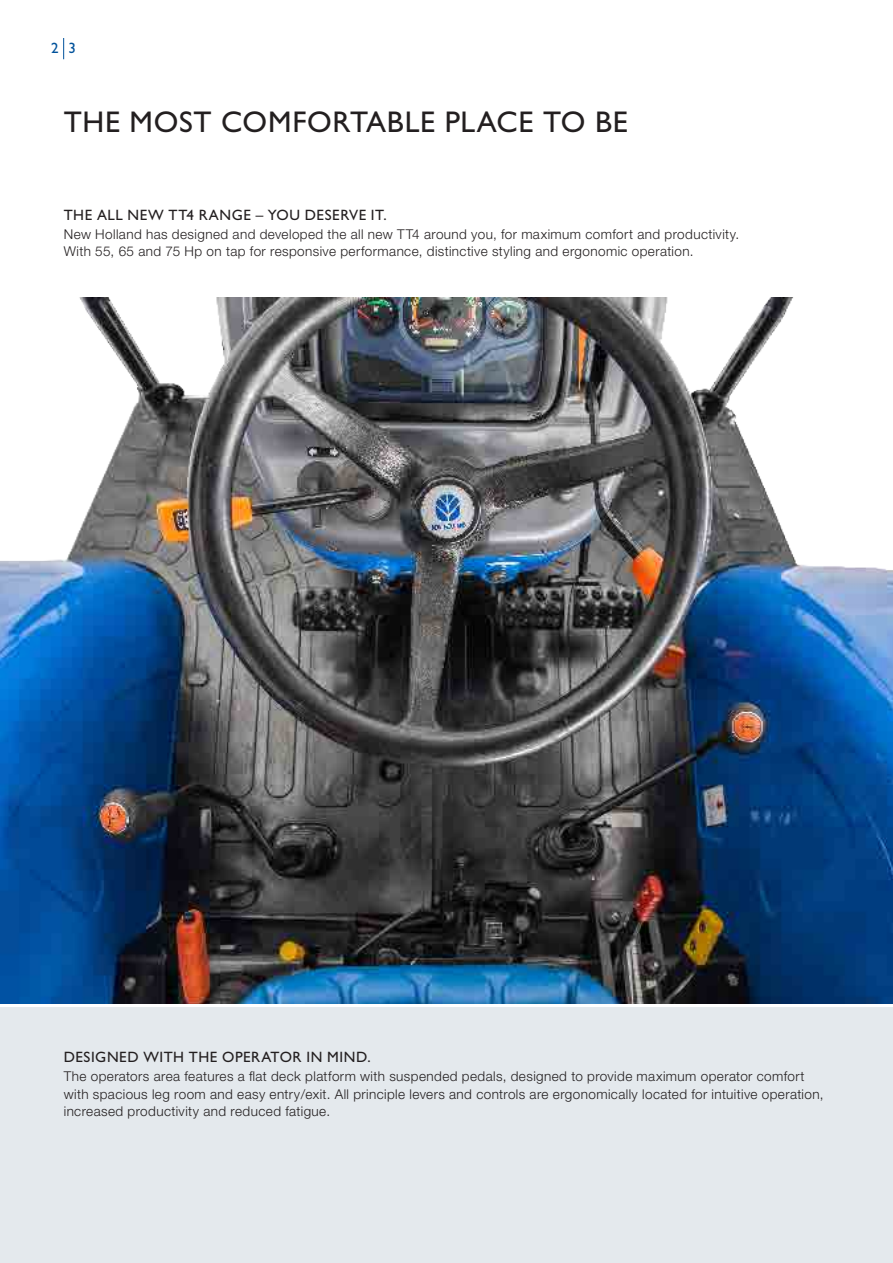
<style>
.page{position:relative;width:893px;height:1263px;background:#fff}
.page>*{position:absolute;margin:0;border:0;box-sizing:border-box;transform-origin:0 0}
.t1{font:30px "Gill Sans";letter-spacing:.025em;color:#231f20}
.t2{font:15px "Gill Sans";letter-spacing:.04em;color:#231f20}
.t3{font:15px "Gill Sans";color:#01529b}
.t4{font:300 13.5px/17.2px "Helvetica Neue";letter-spacing:.03em;color:#231f20}
</style>
<div class="page">
<div style="left:0;top:1008px;width:893px;height:255px;background:#e4e9ed"></div>
<svg style="left:63px;top:38px;width:1px;height:21px"></svg>
<img style="left:0;top:298px;width:893px;height:705px">
<p class="t3" style="left:51px;top:40px;width:26px">2 3</p>
<h1 class="t1" style="left:64px;top:104px;width:566px">THE MOST COMFORTABLE PLACE TO BE</h1>
<p class="t2" style="left:64px;top:206px;width:325px">THE ALL NEW TT4 RANGE – YOU DESERVE IT.</p>
<p class="t4" style="left:64px;top:225px;width:677px">New Holland has designed and developed the all new TT4 around you, for maximum comfort and productivity.<br>With 55, 65 and 75 Hp on tap for responsive performance, distinctive styling and ergonomic operation.</p>
<p class="t2" style="left:64px;top:1048px;width:308px">DESIGNED WITH THE OPERATOR IN MIND.</p>
<p class="t4" style="left:64px;top:1067px;width:761px">The operators area features a flat deck platform with suspended pedals, designed to provide maximum operator comfort with spacious leg room and easy entry/exit. All principle levers and controls are ergonomically located for intuitive operation, increased productivity and reduced fatigue.</p>
</div>
